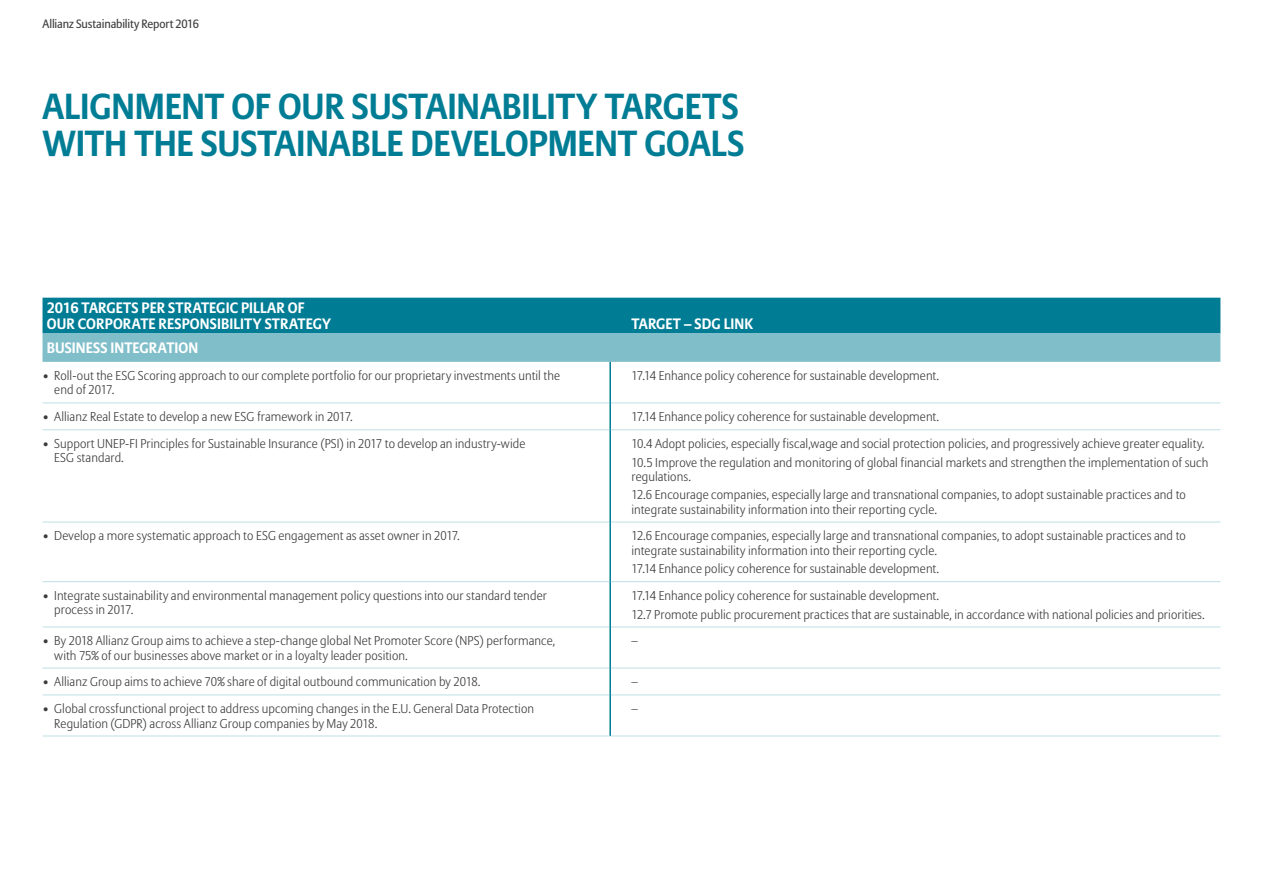
<style>
.page{position:relative;width:1263px;height:893px;background:#fff}
.page>*{position:absolute;margin:0;border:0;box-sizing:border-box;transform-origin:0 0}
.t1{font:700 36px/37.5px "Allianz Sans";letter-spacing:-.005em;color:#007d95}
.t2{font:700 15px/15.8px "Allianz Sans";letter-spacing:.005em;color:#fff}
.t3{font:300 12.75px/14.2px "Allianz Sans";letter-spacing:.005em;color:#3c3c3c}
.t4{font:12px "Allianz Sans";letter-spacing:-.015em;color:#3c3c3c}
</style>
<div class="page">
<svg style="left:43px;top:298px;width:1177px;height:64px;background:#3a9aad"></svg>
<hr style="left:43px;top:403px;width:566px;height:1px;background:#bfdfe4">
<hr style="left:611px;top:403px;width:609px;height:1px;background:#bfdfe4">
<hr style="left:43px;top:429px;width:566px;height:1px;background:#bfdfe4">
<hr style="left:611px;top:429px;width:609px;height:1px;background:#bfdfe4">
<hr style="left:43px;top:522px;width:566px;height:1px;background:#bfdfe4">
<hr style="left:611px;top:522px;width:609px;height:1px;background:#bfdfe4">
<hr style="left:43px;top:581px;width:566px;height:1px;background:#bfdfe4">
<hr style="left:611px;top:581px;width:609px;height:1px;background:#bfdfe4">
<hr style="left:43px;top:627px;width:566px;height:1px;background:#bfdfe4">
<hr style="left:611px;top:627px;width:609px;height:1px;background:#bfdfe4">
<hr style="left:43px;top:668px;width:566px;height:1px;background:#bfdfe4">
<hr style="left:611px;top:668px;width:609px;height:1px;background:#bfdfe4">
<hr style="left:43px;top:695px;width:566px;height:1px;background:#bfdfe4">
<hr style="left:611px;top:695px;width:609px;height:1px;background:#bfdfe4">
<hr style="left:43px;top:736px;width:567px;height:1px;background:#bfdfe4">
<hr style="left:610px;top:736px;width:610px;height:1px;background:#bfdfe4">
<hr style="left:609px;top:362px;width:2px;height:41px;background:#007d95">
<hr style="left:609px;top:403px;width:2px;height:27px;background:#007d95">
<hr style="left:609px;top:430px;width:2px;height:92px;background:#007d95">
<hr style="left:609px;top:522px;width:2px;height:60px;background:#007d95">
<hr style="left:609px;top:582px;width:2px;height:45px;background:#007d95">
<hr style="left:609px;top:627px;width:2px;height:41px;background:#007d95">
<hr style="left:609px;top:668px;width:2px;height:27px;background:#007d95">
<hr style="left:609px;top:695px;width:2px;height:41px;background:#007d95">
<p class="t4" style="left:43px;top:17px;width:158px">Allianz Sustainability Report 2016</p>
<h1 class="t1" style="left:43px;top:89px;width:703px">ALIGNMENT OF OUR SUSTAINABILITY TARGETS<br>WITH THE SUSTAINABLE DEVELOPMENT GOALS</h1>
<p class="t2" style="left:47px;top:301px;width:286px">2016 TARGETS PER STRATEGIC PILLAR OF<br>OUR CORPORATE RESPONSIBILITY STRATEGY</p>
<p class="t2" style="left:631px;top:316px;width:123px">TARGET – SDG LINK</p>
<p class="t2" style="left:47px;top:341px;width:153px">BUSINESS INTEGRATION</p>
<p class="t3" style="left:54px;top:369px;width:507px;text-indent:-12px">• Roll-out the ESG Scoring approach to our complete portfolio for our proprietary investments until the end of 2017.</p>
<p class="t3" style="left:631px;top:369px;width:309px">17.14 Enhance policy coherence for sustainable development.</p>
<p class="t3" style="left:43px;top:410px;width:312px">• Allianz Real Estate to develop a new ESG framework in 2017.</p>
<p class="t3" style="left:631px;top:410px;width:309px">17.14 Enhance policy coherence for sustainable development.</p>
<p class="t3" style="left:54px;top:437px;width:473px;text-indent:-12px">• Support UNEP-FI Principles for Sustainable Insurance (PSI) in 2017 to develop an industry-wide<br>ESG standard.</p>
<p class="t3" style="left:631px;top:435px;width:578px;line-height:18.5px">10.4 Adopt policies, especially fiscal,wage and social protection policies, and progressively achieve greater equality.<br>10.5 Improve the regulation and monitoring of global financial markets and strengthen the implementation of such</p>
<p class="t3" style="left:631px;top:468px;width:556px;line-height:18.5px">regulations.<br>12.6 Encourage companies, especially large and transnational companies, to adopt sustainable practices and to</p>
<p class="t3" style="left:631px;top:503px;width:307px">integrate sustainability information into their reporting cycle.</p>
<p class="t3" style="left:43px;top:529px;width:419px">• Develop a more systematic approach to ESG engagement as asset owner in 2017.</p>
<p class="t3" style="left:631px;top:529px;width:556px">12.6 Encourage companies, especially large and transnational companies, to adopt sustainable practices and to integrate sustainability information into their reporting cycle.</p>
<p class="t3" style="left:631px;top:562px;width:309px">17.14 Enhance policy coherence for sustainable development.</p>
<p class="t3" style="left:54px;top:589px;width:494px;text-indent:-12px">• Integrate sustainability and environmental management policy questions into our standard tender process in 2017.</p>
<p class="t3" style="left:631px;top:587px;width:575px;line-height:18.5px">17.14 Enhance policy coherence for sustainable development.<br>12.7 Promote public procurement practices that are sustainable, in accordance with national policies and priorities.</p>
<p class="t3" style="left:54px;top:634px;width:502px;text-indent:-12px">• By 2018 Allianz Group aims to achieve a step-change global Net Promoter Score (NPS) performance, with 75% of our businesses above market or in a loyalty leader position.</p>
<p class="t3" style="left:631px;top:634px;width:8px">–</p>
<p class="t3" style="left:43px;top:675px;width:439px">• Allianz Group aims to achieve 70% share of digital outbound communication by 2018.</p>
<p class="t3" style="left:631px;top:675px;width:8px">–</p>
<p class="t3" style="left:54px;top:702px;width:481px;text-indent:-12px">• Global crossfunctional project to address upcoming changes in the E.U. General Data Protection<br>Regulation (GDPR) across Allianz Group companies by May 2018.</p>
<p class="t3" style="left:631px;top:702px;width:8px">–</p>
</div>
